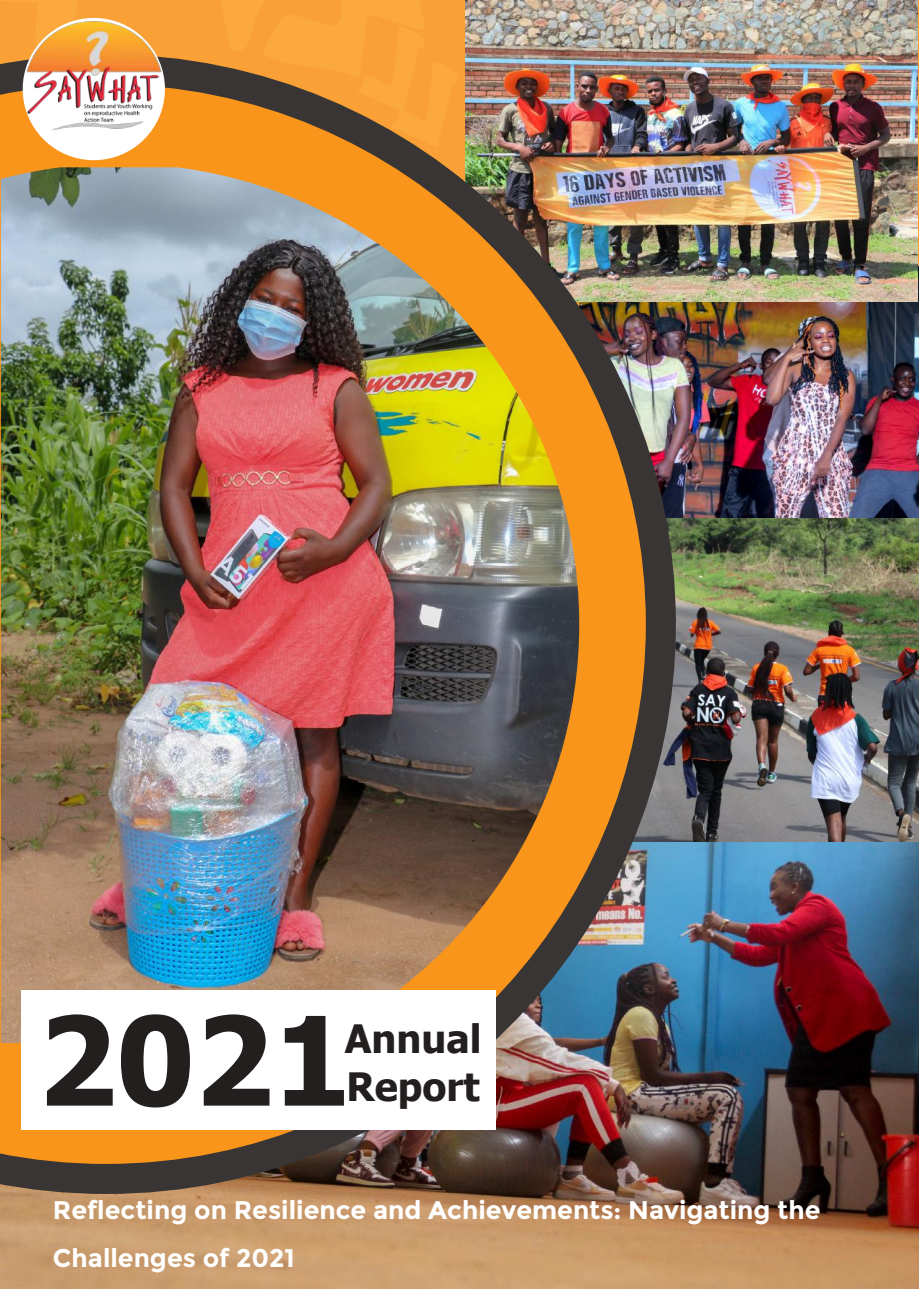
<style>
.page{position:relative;width:919px;height:1289px;background:#fff}
.page>*{position:absolute;margin:0;border:0;box-sizing:border-box;transform-origin:0 0}
.t1{font:700 123px "Tahoma";color:#241f1f}
.t2{font:700 39px/48px "Tahoma";color:#241f1f}
.t3{font:700 25.5px/48px "Montserrat";color:#fff}
</style>
<div class="page">
<img style="left:675px;top:267px;width:243px;height:251px">
<img style="left:466px;top:1px;width:451px;height:301px">
<img style="left:0;top:841px;width:918px;height:447px">
<img style="left:675px;top:518px;width:243px;height:323px">
<img style="left:0;top:54px;width:675px;height:1139px">
<img style="left:1px;top:167px;width:578px;height:876px">
<svg style="left:218px;top:0;width:240px;height:147px;background:#db9034"></svg>
<div style="left:0;top:0;width:79px;height:46px;background:#f9a136"></div>
<div style="left:22px;top:990px;width:473px;height:140px;background:#fff"></div>
<div style="left:23px;top:18px;width:142px;height:142px;background:#fff;border-radius:50%"></div>
<img style="left:22px;top:12px;width:144px;height:123px">
<h1 class="t1" style="left:38px;top:974px;width:315px">2021</h1>
<h2 class="t2" style="left:345px;top:1016px;width:138px">Annual<br>Report</h2>
<p class="t3" style="left:53px;top:1185px;width:769px">Reflecting on Resilience and Achievements: Navigating the<br>Challenges of 2021</p>
</div>
